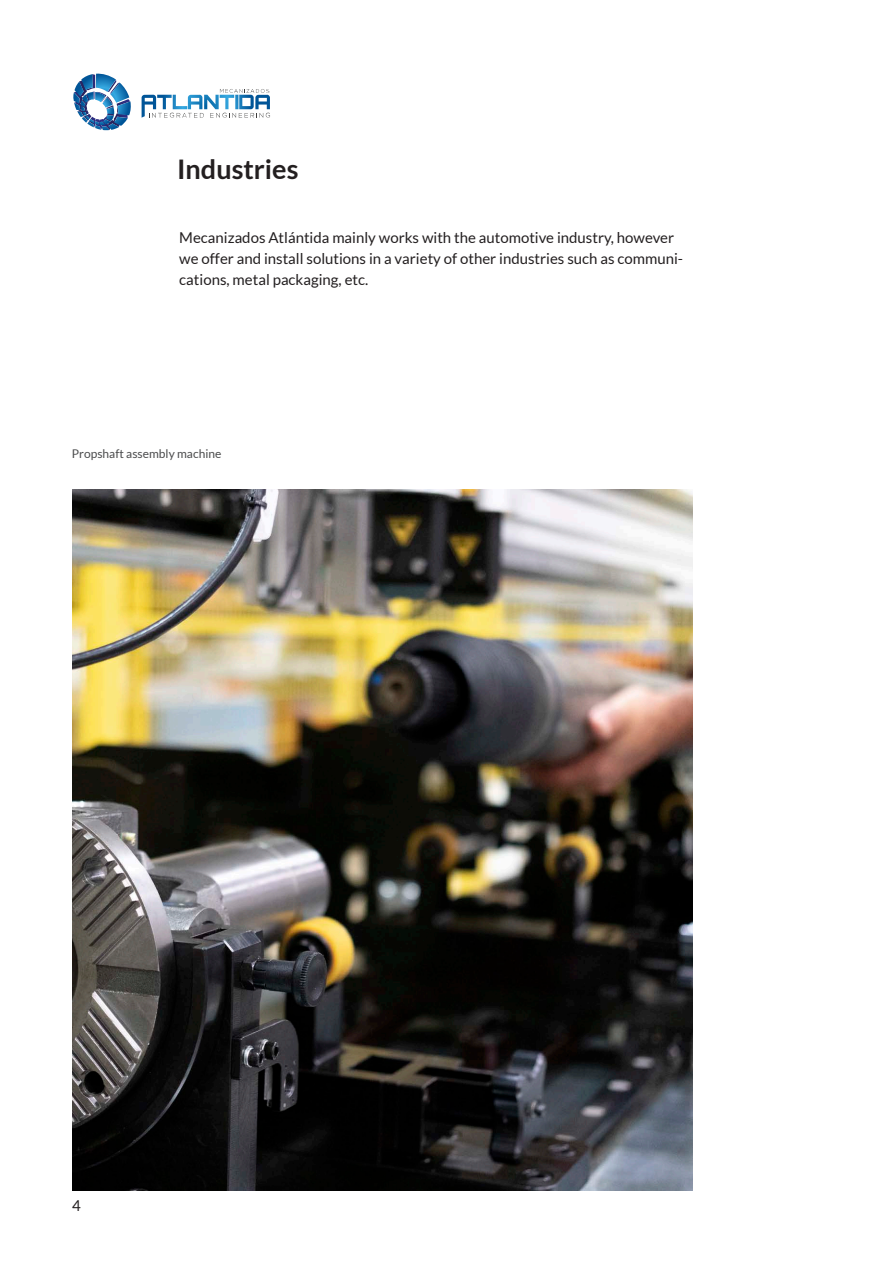
<style>
.page{position:relative;width:893px;height:1263px;background:#fff}
.page>*{position:absolute;margin:0;border:0;box-sizing:border-box;transform-origin:0 0}
.t1{font:700 27px "Lato";color:#231f20}
.t2{font:15px/21px "Lato";color:#231f20}
.t3{font:12px "Lato";color:#4b4c4d}
</style>
<div class="page">
<img style="left:72px;top:489px;width:620px;height:702px">
<svg style="left:142px;top:89px;width:128px;height:29px"></svg>
<svg style="left:73px;top:73px;width:58px;height:57px"></svg>
<p class="t1" style="left:177px;top:154px;width:123px">Industries</p>
<p class="t2" style="left:179px;top:227px;width:505px">Mecanizados Atlántida mainly works with the automotive industry, however we offer and install solutions in a variety of other industries such as communi&shy;cations, metal packaging, etc.</p>
<p class="t3" style="left:72px;top:447px;width:151px">Propshaft assembly machine</p>
<p class="t2" style="left:72px;top:1195px;width:10px">4</p>
</div>
